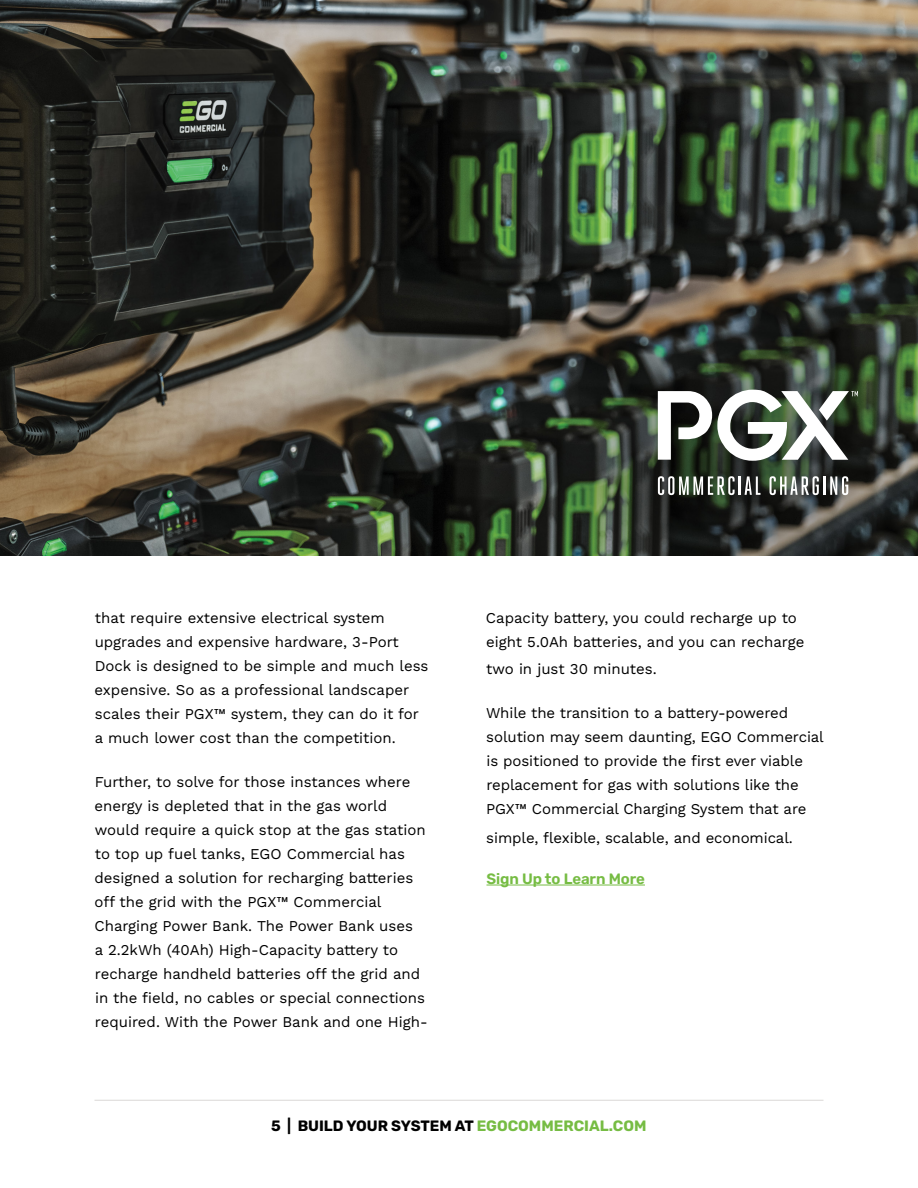
<style>
.page{position:relative;width:918px;height:1188px;background:#fff}
.page>*{position:absolute;margin:0;border:0;box-sizing:border-box;transform-origin:0 0}
.t1{font:15px/24px "Work Sans";color:#000}
.t2{font:700 15px "Rubik";color:#000}
.t3{font:600 15px "Rubik";letter-spacing:-.005em;color:#76bc43}
.s1{color:#76bc43}
</style>
<div class="page">
<hr style="left:486px;top:885px;width:159px;height:1px;background:#76bc43">
<hr style="left:94px;top:1100px;width:730px;height:1px;background:#dbd8d6">
<img style="left:0;top:0;width:918px;height:555px">
<svg style="left:658px;top:390px;width:200px;height:71px"></svg>
<svg style="left:658px;top:476px;width:102px;height:19px"></svg>
<svg style="left:770px;top:476px;width:78px;height:19px"></svg>
<p class="t1" style="left:95px;top:605px;width:335px">that require extensive electrical system upgrades and expensive hardware, 3-Port Dock is designed to be simple and much less expensive. So as a professional landscaper scales their PGX™ system, they can do it for a much lower cost than the competition.</p>
<p class="t1" style="left:94px;top:770px;width:335px">Further, to solve for those instances where energy is depleted that in the gas world would require a quick stop at the gas station to top up fuel tanks, EGO Commercial has designed a solution for recharging batteries off the grid with the PGX™ Commercial Charging Power Bank. The Power Bank uses<br>a 2.2kWh (40Ah) High-Capacity battery to recharge handheld batteries off the grid and in the field, no cables or special connections required. With the Power Bank and one High-</p>
<p class="t1" style="left:486px;top:605px;width:320px">Capacity battery, you could recharge up to eight 5.0Ah batteries, and you can recharge</p>
<p class="t1" style="left:486px;top:656px;width:172px">two in just 30 minutes.</p>
<p class="t1" style="left:486px;top:701px;width:339px">While the transition to a battery-powered solution may seem daunting, EGO Commercial is positioned to provide the first ever viable replacement for gas with solutions like the PGX™ Commercial Charging System that are</p>
<p class="t1" style="left:486px;top:825px;width:308px">simple, flexible, scalable, and economical.</p>
<p class="t3" style="left:486px;top:868px;width:160px">Sign Up to Learn More</p>
<p class="t2" style="left:271px;top:1117px;width:377px">5 | BUILD YOUR SYSTEM AT <span class="s1">EGOCOMMERCIAL.COM</span></p>
</div>
